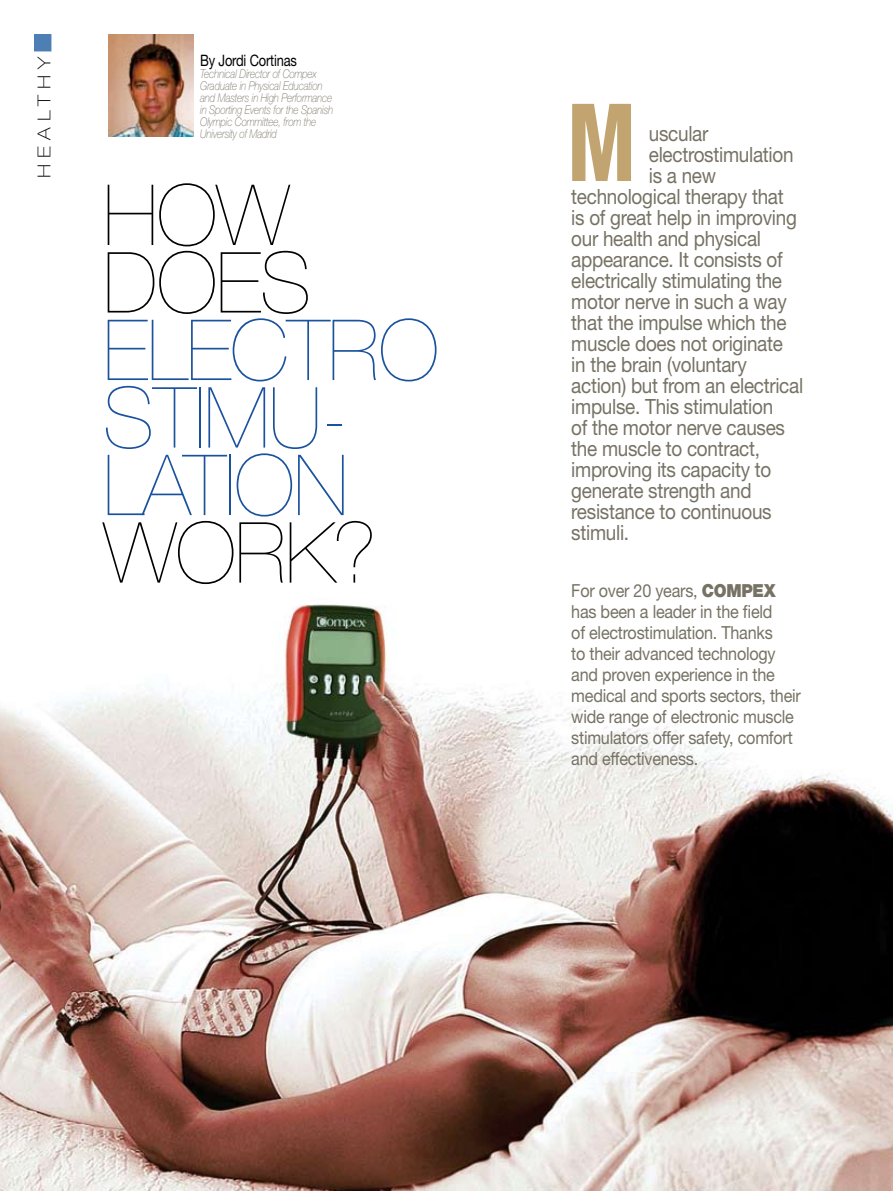
<style>
.page{position:relative;width:893px;height:1191px;background:#fff}
.page>*{position:absolute;margin:0;border:0;box-sizing:border-box;transform-origin:0 0}
.t1{font:800 condensed 108px "Helvetica Neue";color:#c2a471;scale:.82 1}
.t2{font:200 84.45px/67.5px "Helvetica Neue";letter-spacing:-.015em;color:#1a529d}
.t3{font:200 84.45px/67.5px "Helvetica Neue";letter-spacing:-.015em;color:#000}
.t4{font:21px "Helvetica Neue";letter-spacing:-.015em;color:#767264;scale:.9 1}
.t5{font:18px/21px "Helvetica Neue";letter-spacing:-.015em;color:#767264;scale:.9 1}
.t6{font:100 17.85px "Helvetica Neue";color:#000;scale:1.18 1}
.t7{font:15.75px "Helvetica Neue";letter-spacing:-.015em;color:#000;scale:.82 1}
.t8{font:italic 100 12px/12px "Helvetica Neue";letter-spacing:-.015em;color:#767264;scale:.82 1}
.s1{font-weight:900}
</style>
<div class="page">
<img style="left:0;top:604px;width:893px;height:587px">
<div style="left:35px;top:35px;width:16px;height:16px;background:#4d7fb4"></div>
<div style="left:34px;top:34px;width:17px;height:17px;border:1px solid #4d7fb4"></div>
<img style="left:108px;top:35px;width:85px;height:102px">
<p class="t6" style="left:34px;top:178px;width:104px;rotate:-90deg">healthy</p>
<p class="t7" style="left:200px;top:51px;width:119px">By Jordi Cortinas</p>
<p class="t8" style="left:200px;top:67px;width:164px">Technical Director of Compex<br>Graduate in Physical Education and Masters in High Performance in Sporting Events for the Spanish<br>Olympic Committee, from the<br>University of Madrid</p>
<h2 class="t3" style="left:103px;top:181px;width:188px">HOW<br>DOES</h2>
<h2 class="t2" style="left:103px;top:316px;width:338px">ELECTRO<br>STIMU-<br>LATION</h2>
<h2 class="t3" style="left:103px;top:518px;width:274px">WORK?</h2>
<h1 class="t1" style="left:567px;top:76px;width:86px">M</h1>
<p class="t4" style="left:649px;top:121px;width:68px">uscular</p>
<p class="t4" style="left:649px;top:142px;width:162px">electrostimulation</p>
<p class="t4" style="left:649px;top:163px;width:76px">is a new</p>
<p class="t4" style="left:571px;top:184px;width:237px">technological therapy that</p>
<p class="t4" style="left:571px;top:205px;width:252px">is of great help in improving</p>
<p class="t4" style="left:571px;top:226px;width:212px">our health and physical</p>
<p class="t4" style="left:571px;top:247px;width:236px">appearance. It consists of</p>
<p class="t4" style="left:571px;top:268px;width:236px">electrically stimulating the</p>
<p class="t4" style="left:571px;top:289px;width:241px">motor nerve in such a way</p>
<p class="t4" style="left:571px;top:310px;width:241px">that the impulse which the</p>
<p class="t4" style="left:571px;top:331px;width:237px">muscle does not originate</p>
<p class="t4" style="left:571px;top:352px;width:196px">in the brain (voluntary</p>
<p class="t4" style="left:571px;top:373px;width:259px">action) but from an electrical</p>
<p class="t4" style="left:571px;top:394px;width:226px">impulse. This stimulation</p>
<p class="t4" style="left:571px;top:415px;width:239px">of the motor nerve causes</p>
<p class="t4" style="left:571px;top:436px;width:211px">the muscle to contract,</p>
<p class="t4" style="left:571px;top:457px;width:224px">improving its capacity to</p>
<p class="t4" style="left:571px;top:478px;width:202px">generate strength and</p>
<p class="t4" style="left:571px;top:499px;width:224px">resistance to continuous</p>
<p class="t4" style="left:571px;top:520px;width:66px">stimuli.</p>
<p class="t5" style="left:571px;top:580px;width:257px">For over 20 years, <span class="s1">COMPEX </span>has been a leader in the field<br>of electrostimulation. Thanks<br>to their advanced technology and proven experience in the medical and sports sectors, their wide range of electronic muscle stimulators offer safety, comfort and effectiveness.</p>
</div>
